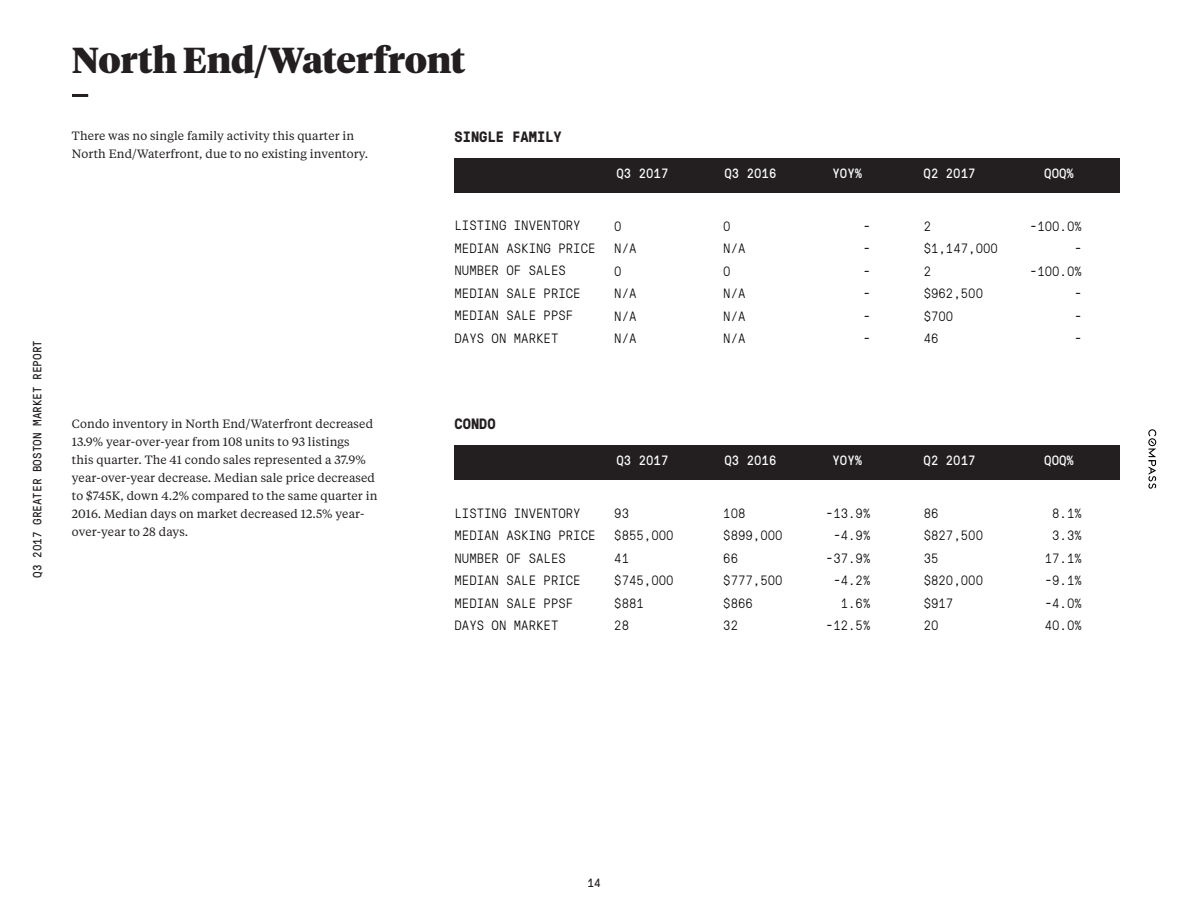
<style>
.page{position:relative;width:1188px;height:918px;background:#fff}
.page>*{position:absolute;margin:0;border:0;box-sizing:border-box;transform-origin:0 0}
.t1{font:900 36px "Tiempos Headline";letter-spacing:-.01em;color:#231f20}
.t2{font:700 15px "GT Pressura Mono";color:#231f20}
.t3{font:300 13.5px "GT Pressura Mono";color:#040503}
.t4{font:13.5px "GT Pressura Mono";color:#fff}
.t5{font:12px/18px "Tiempos Text";letter-spacing:.01em;color:#231f20}
.t6{font:12px "GT Pressura Mono";color:#231f20}
</style>
<div class="page">
<svg style="left:1148px;top:429px;width:8px;height:60px"></svg>
<hr style="left:72px;top:94px;width:16px;height:3px;background:#231f20">
<div style="left:454px;top:158px;width:666px;height:35px;background:#231f20"></div>
<div style="left:454px;top:446px;width:666px;height:34px;background:#231f20"></div>
<p class="t6" style="left:29px;top:578px;width:239px;rotate:-90deg">Q3 2017 GREATER BOSTON MARKET REPORT</p>
<p class="t1" style="left:72px;top:35px;width:395px">North End/Waterfront</p>
<p class="t5" style="left:72px;top:126px;width:298px">There was no single family activity this quarter in<br>North End/Waterfront, due to no existing inventory.</p>
<p class="t2" style="left:454px;top:126px;width:109px">SINGLE FAMILY</p>
<p class="t3" style="left:454px;top:216px;width:128px">LISTING INVENTORY</p>
<p class="t3" style="left:454px;top:238px;width:143px">MEDIAN ASKING PRICE</p>
<p class="t3" style="left:454px;top:261px;width:113px">NUMBER OF SALES</p>
<p class="t3" style="left:454px;top:283px;width:128px">MEDIAN SALE PRICE</p>
<p class="t3" style="left:454px;top:306px;width:120px">MEDIAN SALE PPSF</p>
<p class="t3" style="left:454px;top:328px;width:105px">DAYS ON MARKET</p>
<p class="t4" style="left:616px;top:164px;width:53px">Q3 2017</p>
<p class="t4" style="left:724px;top:164px;width:53px">Q3 2016</p>
<p class="t4" style="left:832px;top:164px;width:31px">YOY%</p>
<p class="t4" style="left:924px;top:164px;width:53px">Q2 2017</p>
<p class="t4" style="left:1044px;top:164px;width:31px">QOQ%</p>
<p class="t3" style="left:614px;top:216px;width:9px">0</p>
<p class="t3" style="left:614px;top:239px;width:24px">N/A</p>
<p class="t3" style="left:614px;top:261px;width:9px">0</p>
<p class="t3" style="left:614px;top:284px;width:24px">N/A</p>
<p class="t3" style="left:614px;top:306px;width:24px">N/A</p>
<p class="t3" style="left:614px;top:329px;width:24px">N/A</p>
<p class="t3" style="left:723px;top:216px;width:9px">0</p>
<p class="t3" style="left:723px;top:239px;width:24px">N/A</p>
<p class="t3" style="left:723px;top:261px;width:9px">0</p>
<p class="t3" style="left:723px;top:284px;width:24px">N/A</p>
<p class="t3" style="left:723px;top:306px;width:24px">N/A</p>
<p class="t3" style="left:723px;top:329px;width:24px">N/A</p>
<p class="t3" style="left:863px;top:216px;width:9px">-</p>
<p class="t3" style="left:863px;top:239px;width:9px">-</p>
<p class="t3" style="left:863px;top:261px;width:9px">-</p>
<p class="t3" style="left:863px;top:284px;width:9px">-</p>
<p class="t3" style="left:863px;top:306px;width:9px">-</p>
<p class="t3" style="left:863px;top:329px;width:9px">-</p>
<p class="t3" style="left:924px;top:216px;width:9px">2</p>
<p class="t3" style="left:924px;top:239px;width:76px">$1,147,000</p>
<p class="t3" style="left:924px;top:261px;width:9px">2</p>
<p class="t3" style="left:924px;top:284px;width:61px">$962,500</p>
<p class="t3" style="left:924px;top:306px;width:31px">$700</p>
<p class="t3" style="left:924px;top:329px;width:16px">46</p>
<p class="t3" style="left:1030px;top:216px;width:53px">-100.0%</p>
<p class="t3" style="left:1074px;top:239px;width:9px">-</p>
<p class="t3" style="left:1030px;top:261px;width:53px">-100.0%</p>
<p class="t3" style="left:1074px;top:284px;width:9px">-</p>
<p class="t3" style="left:1074px;top:306px;width:9px">-</p>
<p class="t3" style="left:1074px;top:329px;width:9px">-</p>
<p class="t5" style="left:72px;top:414px;width:307px">Condo inventory in North End/Waterfront decreased 13.9% year-over-year from 108 units to 93 listings<br>this quarter. The 41 condo sales represented a 37.9% year-over-year decrease. Median sale price decreased to $745K, down 4.2% compared to the same quarter in 2016. Median days on market decreased 12.5% year&shy;over-year to 28 days.</p>
<p class="t2" style="left:454px;top:413px;width:43px">CONDO</p>
<p class="t3" style="left:454px;top:503px;width:128px">LISTING INVENTORY</p>
<p class="t3" style="left:454px;top:526px;width:143px">MEDIAN ASKING PRICE</p>
<p class="t3" style="left:454px;top:548px;width:113px">NUMBER OF SALES</p>
<p class="t3" style="left:454px;top:571px;width:128px">MEDIAN SALE PRICE</p>
<p class="t3" style="left:454px;top:593px;width:120px">MEDIAN SALE PPSF</p>
<p class="t3" style="left:454px;top:616px;width:105px">DAYS ON MARKET</p>
<p class="t4" style="left:616px;top:451px;width:53px">Q3 2017</p>
<p class="t4" style="left:724px;top:451px;width:53px">Q3 2016</p>
<p class="t4" style="left:832px;top:451px;width:31px">YOY%</p>
<p class="t4" style="left:924px;top:451px;width:53px">Q2 2017</p>
<p class="t4" style="left:1044px;top:451px;width:31px">QOQ%</p>
<p class="t3" style="left:614px;top:503px;width:16px">93</p>
<p class="t3" style="left:614px;top:526px;width:61px">$855,000</p>
<p class="t3" style="left:614px;top:548px;width:16px">41</p>
<p class="t3" style="left:614px;top:571px;width:61px">$745,000</p>
<p class="t3" style="left:614px;top:593px;width:31px">$881</p>
<p class="t3" style="left:614px;top:616px;width:16px">28</p>
<p class="t3" style="left:723px;top:503px;width:24px">108</p>
<p class="t3" style="left:723px;top:526px;width:61px">$899,000</p>
<p class="t3" style="left:723px;top:548px;width:16px">66</p>
<p class="t3" style="left:723px;top:571px;width:61px">$777,500</p>
<p class="t3" style="left:723px;top:593px;width:31px">$866</p>
<p class="t3" style="left:723px;top:616px;width:16px">32</p>
<p class="t3" style="left:826px;top:503px;width:46px">-13.9%</p>
<p class="t3" style="left:833px;top:526px;width:39px">-4.9%</p>
<p class="t3" style="left:826px;top:548px;width:46px">-37.9%</p>
<p class="t3" style="left:833px;top:571px;width:39px">-4.2%</p>
<p class="t3" style="left:841px;top:593px;width:31px">1.6%</p>
<p class="t3" style="left:826px;top:616px;width:46px">-12.5%</p>
<p class="t3" style="left:924px;top:503px;width:16px">86</p>
<p class="t3" style="left:924px;top:526px;width:61px">$827,500</p>
<p class="t3" style="left:924px;top:548px;width:16px">35</p>
<p class="t3" style="left:924px;top:571px;width:61px">$820,000</p>
<p class="t3" style="left:924px;top:593px;width:31px">$917</p>
<p class="t3" style="left:924px;top:616px;width:16px">20</p>
<p class="t3" style="left:1052px;top:503px;width:31px">8.1%</p>
<p class="t3" style="left:1052px;top:526px;width:31px">3.3%</p>
<p class="t3" style="left:1045px;top:548px;width:39px">17.1%</p>
<p class="t3" style="left:1045px;top:571px;width:39px">-9.1%</p>
<p class="t3" style="left:1045px;top:593px;width:39px">-4.0%</p>
<p class="t3" style="left:1045px;top:616px;width:39px">40.0%</p>
<p class="t6" style="left:587px;top:874px;width:15px">14</p>
</div>
